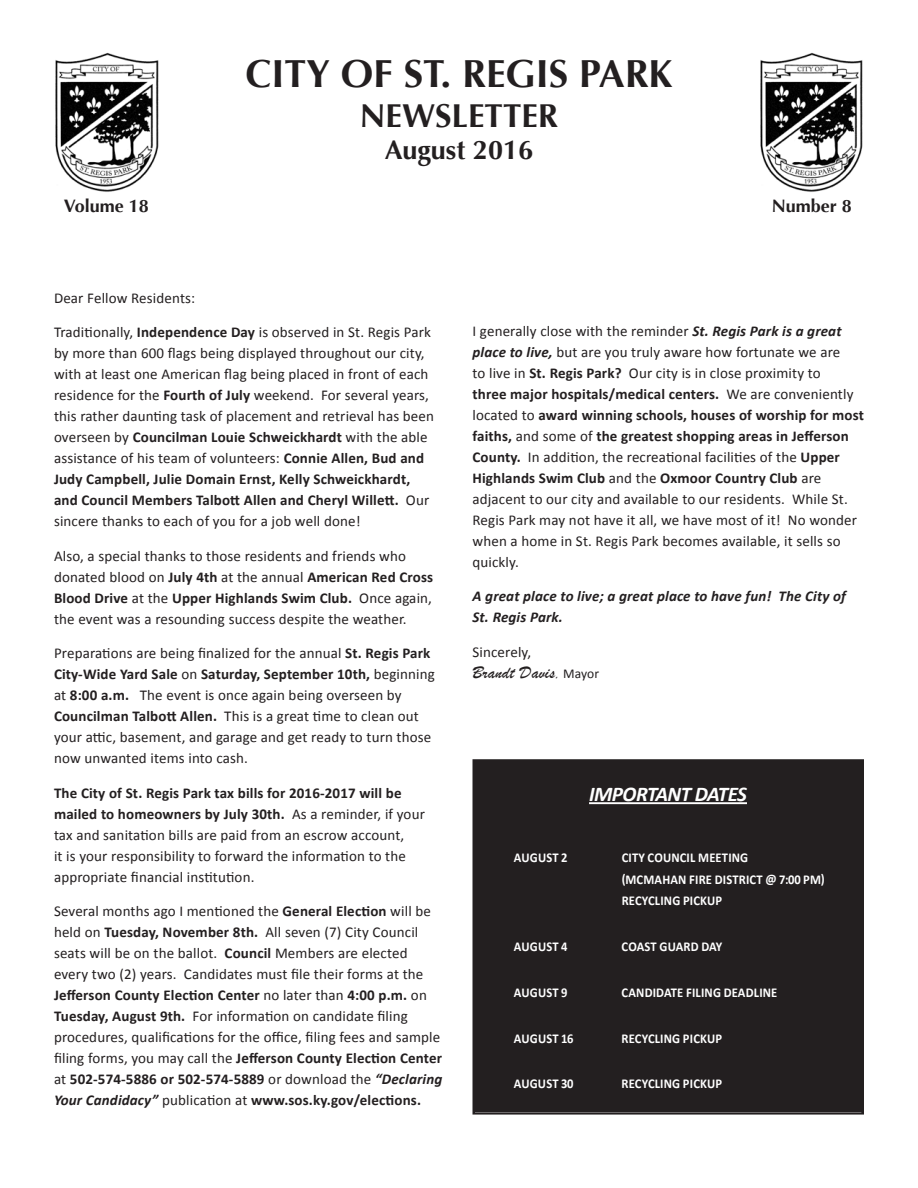
<style>
.page{position:relative;width:918px;height:1188px;background:#fff}
.page>*{position:absolute;margin:0;border:0;box-sizing:border-box;transform-origin:0 0}
.t1{font:700 39px "Optima";color:#231f20}
.t2{font:700 33px "Optima";color:#231f20}
.t3{font:700 27px "Optima";color:#231f20}
.t4{font:italic 700 21px "Calibri";letter-spacing:-.025em;color:#fff}
.t5{font:18px "Brush Script";letter-spacing:.01em;color:#231f20}
.t6{font:700 18px "Optima";color:#231f20}
.t7{font:15px/21px "Calibri";letter-spacing:.01em;color:#231f20}
.t8{font:italic 700 15px/21px "Calibri";letter-spacing:.01em;color:#231f20}
.t9{font:700 13.5px/21.8px "Calibri";letter-spacing:.015em;color:#fff;scale:.93 1}
.s1{font-weight:700}
.s2{font-weight:700;font-style:italic}
.s3{font-size:13.5px}
.s4{font-family:"Calibri";font-size:13.5px}
</style>
<div class="page">
<img style="left:55px;top:52px;width:104px;height:140px">
<img style="left:760px;top:53px;width:103px;height:139px">
<div style="left:472px;top:759px;width:392px;height:356px;background:#231f20"></div>
<div style="left:476px;top:763px;width:384px;height:348px;border:1px solid #231f20"></div>
<h1 class="t1" style="left:246px;top:51px;width:428px">CITY OF ST. REGIS PARK</h1>
<h2 class="t2" style="left:360px;top:96px;width:200px">NEWSLETTER</h2>
<h3 class="t3" style="left:385px;top:134px;width:150px">August 2016</h3>
<p class="t6" style="left:64px;top:195px;width:87px">Volume 18</p>
<p class="t6" style="left:772px;top:195px;width:82px">Number 8</p>
<p class="t7" style="left:54px;top:287px;width:143px">Dear Fellow Residents:</p>
<p class="t7" style="left:54px;top:322px;width:382px">Traditionally, <span class="s1">Independence Day</span> is observed in St. Regis Park by more than 600 flags being displayed throughout our city, with at least one American flag being placed in front of each residence for the <span class="s1">Fourth of July</span> weekend. For several years, this rather daunting task of placement and retrieval has been overseen by <span class="s1">Councilman Louie Schweickhardt</span> with the able assistance of his team of volunteers: <span class="s1">Connie Allen, Bud and Judy Campbell, Julie Domain Ernst, Kelly Schweickhardt, and Council Members Talbott Allen and Cheryl Willett.</span> Our sincere thanks to each of you for a job well done!</p>
<p class="t7" style="left:54px;top:545px;width:381px">Also, a special thanks to those residents and friends who donated blood on <span class="s1">July 4th</span> at the annual <span class="s1">American Red Cross Blood Drive</span> at the <span class="s1">Upper Highlands Swim Club.</span> Once again, the event was a resounding success despite the weather.</p>
<p class="t7" style="left:54px;top:643px;width:382px">Preparations are being finalized for the annual <span class="s1">St. Regis Park City-Wide Yard Sale</span> on <span class="s1">Saturday, September 10th,</span> beginning at <span class="s1">8:00 a.m.</span> The event is once again being overseen by <span class="s1">Councilman Talbott Allen.</span> This is a great time to clean out your attic, basement, and garage and get ready to turn those now unwanted items into cash.</p>
<p class="t7" style="left:54px;top:782px;width:372px"><span class="s1">The City of St. Regis Park tax bills for 2016-2017 will be mailed to homeowners by July 30th.</span> As a reminder, if your tax and sanitation bills are paid from an escrow account,<br>it is your responsibility to forward the information to the appropriate financial institution.</p>
<p class="t7" style="left:54px;top:901px;width:390px">Several months ago I mentioned the <span class="s1">General Election</span> will be held on <span class="s1">Tuesday, November 8th.</span> All seven (7) City Council seats will be on the ballot. <span class="s1">Council</span> Members are elected every two (2) years. Candidates must file their forms at the <span class="s1">Jefferson County Election Center</span> no later than <span class="s1">4:00 p.m.</span> on <span class="s1">Tuesday, August 9th.</span> For information on candidate filing procedures, qualifications for the office, filing fees and sample filing forms, you may call the <span class="s1">Jefferson County Election Center </span>at <span class="s1">502-574-5886 or 502-574-5889</span> or download the <span class="s2">“Declaring Your Candidacy”</span> publication at <span class="s1">www.sos.ky.gov/elections.</span></p>
<p class="t7" style="left:472px;top:320px;width:393px">I generally close with the reminder <span class="s2">St. Regis Park is a great place to live,</span> but are you truly aware how fortunate we are<br>to live in <span class="s1">St. Regis Park?</span> Our city is in close proximity to<br><span class="s1">three major hospitals/medical centers.</span> We are conveniently located to <span class="s1">award winning schools, houses of worship for most faiths,</span> and some of <span class="s1">the greatest shopping areas in Jefferson County.</span> In addition, the recreational facilities of the <span class="s1">Upper Highlands Swim Club</span> and the <span class="s1">Oxmoor Country Club</span> are adjacent to our city and available to our residents. While St.<br>Regis Park may not have it all, we have most of it! No wonder when a home in St. Regis Park becomes available, it sells so quickly.</p>
<p class="t8" style="left:472px;top:586px;width:375px">A great place to live; a great place to have fun! The City of<br>St. Regis Park.</p>
<p class="t7" style="left:472px;top:641px;width:60px">Sincerely,</p>
<p class="t5" style="left:472px;top:660px;width:128px">Brandt Davis<span class="s3">,</span> <span class="s4">Mayor</span></p>
<h3 class="t4" style="left:589px;top:781px;width:159px">IMPORTANT DATES</h3>
<p class="t9" style="left:514px;top:847px;width:59px">AUGUST 2</p>
<p class="t9" style="left:622px;top:847px;width:220px">CITY COUNCIL MEETING<br>(MCMAHAN FIRE DISTRICT @ 7:00 PM)<br>RECYCLING PICKUP</p>
<p class="t9" style="left:514px;top:936px;width:59px">AUGUST 4</p>
<p class="t9" style="left:622px;top:936px;width:110px">COAST GUARD DAY</p>
<p class="t9" style="left:514px;top:982px;width:59px">AUGUST 9</p>
<p class="t9" style="left:622px;top:982px;width:169px">CANDIDATE FILING DEADLINE</p>
<p class="t9" style="left:514px;top:1027px;width:66px">AUGUST 16</p>
<p class="t9" style="left:622px;top:1027px;width:110px">RECYCLING PICKUP</p>
<p class="t9" style="left:514px;top:1073px;width:66px">AUGUST 30</p>
<p class="t9" style="left:622px;top:1073px;width:110px">RECYCLING PICKUP</p>
</div>
